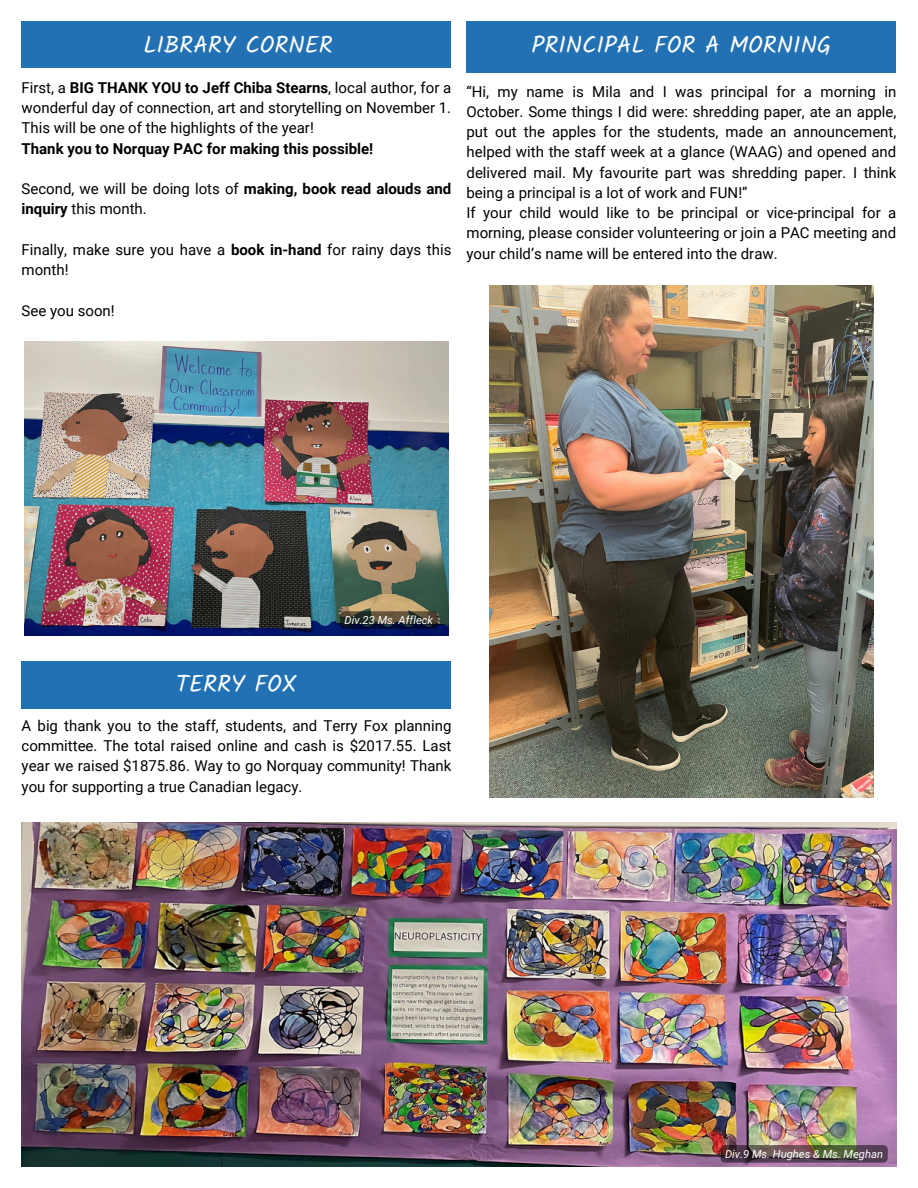
<style>
.page{position:relative;width:918px;height:1188px;background:#fff}
.page>*{position:absolute;margin:0;border:0;box-sizing:border-box;transform-origin:0 0}
.t1{font:24px "Kalam";color:#fff}
.t2{font:15px/20.2px "Roboto";color:#000}
.t3{font:italic 11.25px "Roboto";color:#fff}
.s1{font-weight:700}
</style>
<div class="page">
<div style="left:22px;top:22px;width:429px;height:46px;background:#2271b5"></div>
<div style="left:22px;top:661px;width:429px;height:47px;background:#2271b5"></div>
<img style="left:22px;top:822px;width:874px;height:344px">
<div style="left:721px;top:1145px;width:167px;height:18px;background:#000;border-radius:4px;opacity:.5"></div>
<img style="left:25px;top:341px;width:424px;height:295px">
<div style="left:467px;top:22px;width:429px;height:51px;background:#2271b5"></div>
<img style="left:490px;top:285px;width:383px;height:512px">
<svg style="left:340px;top:611px;width:98px;height:18px;background:#323332"></svg>
<h1 class="t1" style="left:144px;top:30px;width:191px">LIBRARY CORNER</h1>
<h2 class="t2" style="left:22px;top:78px;width:431px">First, a <span class="s1">BIG THANK YOU to Jeff Chiba Stearns</span>, local author, for a wonderful day of connection, art and storytelling on November 1.<br>This will be one of the highlights of the year!<br><span class="s1">Thank you to Norquay PAC for making this possible!</span></h2>
<h2 class="t2" style="left:22px;top:179px;width:431px">Second, we will be doing lots of <span class="s1">making, book read alouds and inquiry</span> this month.</h2>
<h2 class="t2" style="left:22px;top:240px;width:431px">Finally, make sure you have a <span class="s1">book in-hand</span> for rainy days this month!</h2>
<h2 class="t2" style="left:22px;top:300px;width:95px">See you soon!</h2>
<h2 class="t1" style="left:531px;top:30px;width:302px">PRINCIPAL FOR A MORNING</h2>
<p class="t2" style="left:467px;top:81px;width:431px">“Hi, my name is Mila and I was principal for a morning in October. Some things I did were: shredding paper, ate an apple, put out the apples for the students, made an announcement, helped with the staff week at a glance (WAAG) and opened and delivered mail. My favourite part was shredding paper. I think being a principal is a lot of work and FUN!”<br>If your child would like to be principal or vice-principal for a morning, please consider volunteering or join a PAC meeting and your child’s name will be entered into the draw.</p>
<p class="t3" style="left:345px;top:613px;width:90px">Div.23 Ms. Affleck</p>
<p class="t1" style="left:176px;top:670px;width:122px">TERRY FOX</p>
<p class="t2" style="left:22px;top:716px;width:431px;text-align:justify">A big thank you to the staff, students, and Terry Fox planning committee. The total raised online and cash is $2017.55. Last year we raised $1875.86. Way to go Norquay community! Thank you for supporting a true Canadian legacy.</p>
<h2 class="t3" style="left:725px;top:1147px;width:160px">Div.9 Ms. Hughes &amp; Ms. Meghan</h2>
</div>
